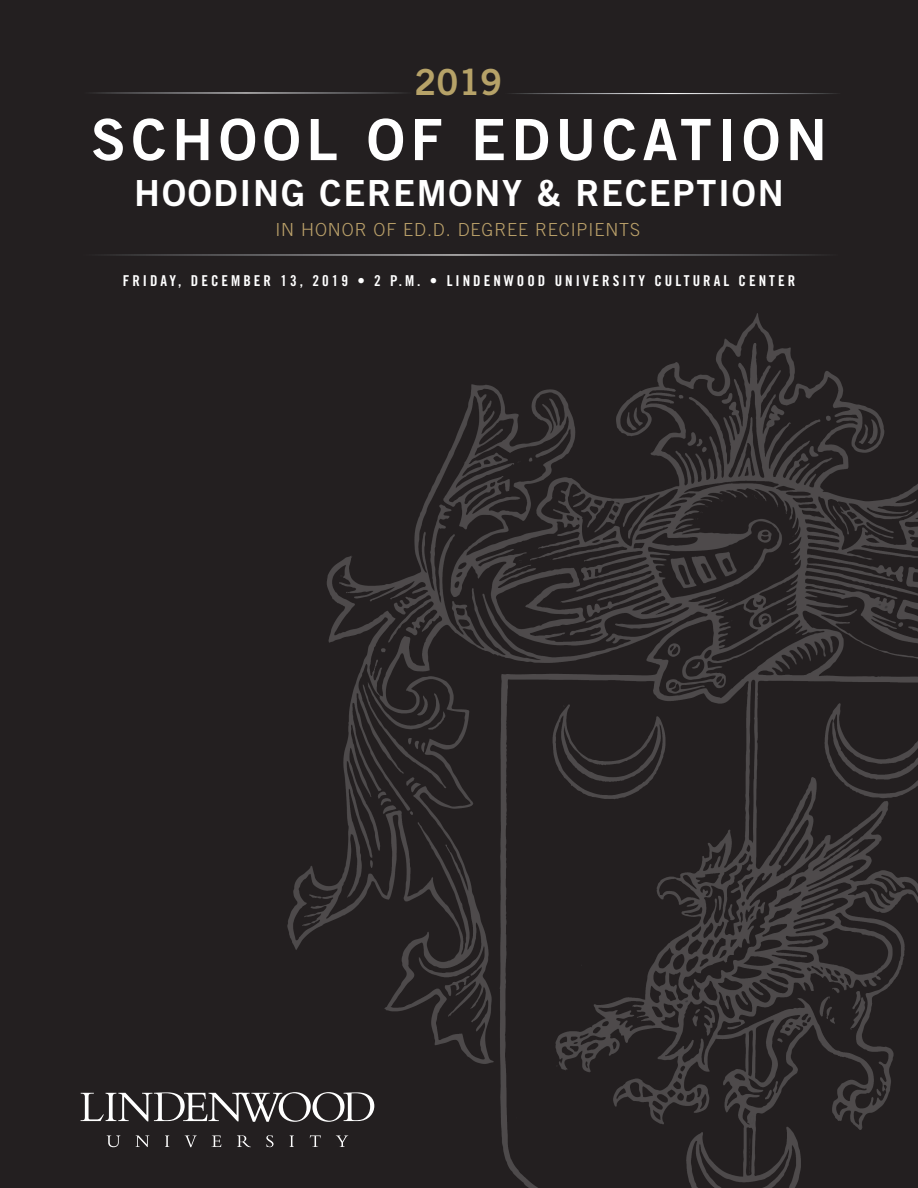
<style>
.page{position:relative;width:918px;height:1188px;background:#231f20}
.page>*{position:absolute;margin:0;border:0;box-sizing:border-box;transform-origin:0 0}
.t1{font:57px "Trade Gothic Bold Two";letter-spacing:.1em;color:#fff}
.t2{font:36px "Trade Gothic Bold Two";letter-spacing:.05em;color:#fff}
.t3{font:36px "Trade Gothic Bold Two";color:#b6a268}
.t4{font:300 18px "Trade Gothic";letter-spacing:.05em;color:#bba16a}
.t5{font:15px "Trade Gothic Bold Cond Twenty";letter-spacing:.2em;color:#fff}
</style>
<div class="page">
<hr style="left:80px;top:254px;width:758px;height:2px;background:#fff">
<hr style="left:82px;top:92px;width:330px;height:2px;background:#fff">
<hr style="left:504px;top:93px;width:337px;height:1px;background:#fff">
<img style="left:287px;top:313px;width:631px;height:875px">
<svg style="left:81px;top:1092px;width:293px;height:30px"></svg>
<svg style="left:107px;top:1135px;width:13px;height:12px"></svg>
<svg style="left:136px;top:1135px;width:13px;height:12px"></svg>
<svg style="left:165px;top:1135px;width:4px;height:12px"></svg>
<svg style="left:185px;top:1135px;width:12px;height:12px"></svg>
<svg style="left:212px;top:1135px;width:9px;height:12px"></svg>
<svg style="left:237px;top:1135px;width:14px;height:12px"></svg>
<svg style="left:266px;top:1135px;width:8px;height:12px"></svg>
<svg style="left:290px;top:1135px;width:4px;height:12px"></svg>
<svg style="left:310px;top:1135px;width:11px;height:12px"></svg>
<svg style="left:336px;top:1135px;width:12px;height:12px"></svg>
<p class="t3" style="left:414px;top:60px;width:89px">2019</p>
<p class="t1" style="left:91px;top:104px;width:737px">SCHOOL OF EDUCATION</p>
<p class="t2" style="left:134px;top:171px;width:651px">HOODING CEREMONY &amp; RECEPTION</p>
<p class="t4" style="left:275px;top:219px;width:366px">IN HONOR OF ED.D. DEGREE RECIPIENTS</p>
<p class="t5" style="left:123px;top:272px;width:674px">FRIDAY, DECEMBER 13, 2019 • 2 P.M. • LINDENWOOD UNIVERSITY CULTURAL CENTER</p>
</div>
